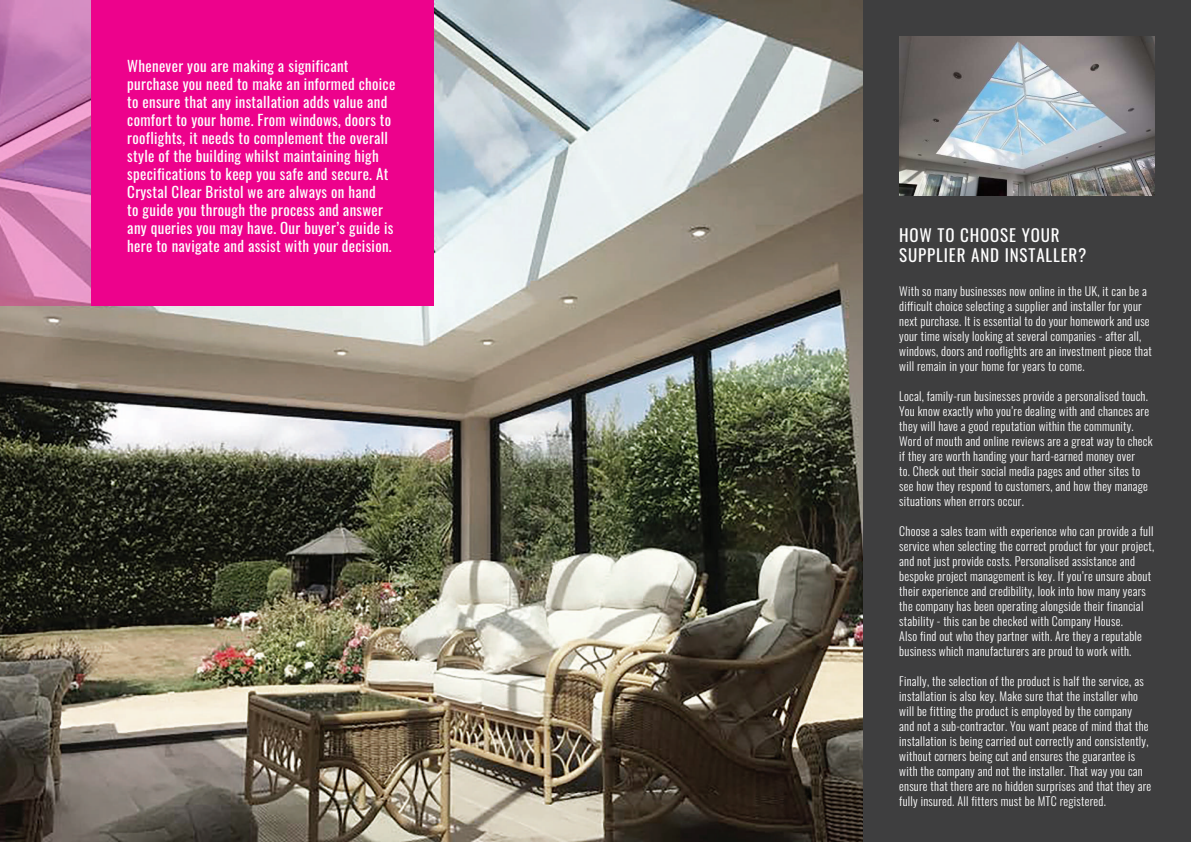
<style>
.page{position:relative;width:1191px;height:842px;background:#fff}
.page>*{position:absolute;margin:0;border:0;box-sizing:border-box;transform-origin:0 0}
.t1{font:17px/20.4px "Oswald";letter-spacing:.05em;color:#fff}
.t2{font:15px/18px "Oswald";letter-spacing:.02em;color:#fff}
.t3{font:300 12px/15px "Oswald";letter-spacing:.02em;color:#fff}
</style>
<div class="page">
<img style="left:0;top:0;width:863px;height:842px">
<div style="left:863px;top:0;width:328px;height:842px;background:#3e3e3f"></div>
<svg style="left:0;top:0;width:91px;height:306px;background:#c77eb2"></svg>
<div style="left:91px;top:0;width:343px;height:306px;background:#ed028c"></div>
<img style="left:899px;top:36px;width:256px;height:160px">
<p class="t2" style="left:127px;top:55px;width:270px">Whenever you are making a significant purchase you need to make an informed choice to ensure that any installation adds value and comfort to your home. From windows, doors to rooflights, it needs to complement the overall style of the building whilst maintaining high specifications to keep you safe and secure. At Crystal Clear Bristol we are always on hand<br>to guide you through the process and answer any queries you may have. Our buyer’s guide is here to navigate and assist with your decision.</p>
<h1 class="t1" style="left:899px;top:223px;width:189px">HOW TO CHOOSE YOUR<br>SUPPLIER AND INSTALLER?</h1>
<p class="t3" style="left:899px;top:282px;width:254px">With so many businesses now online in the UK, it can be a difficult choice selecting a supplier and installer for your next purchase. It is essential to do your homework and use your time wisely looking at several companies - after all, windows, doors and rooflights are an investment piece that will remain in your home for years to come.</p>
<p class="t3" style="left:899px;top:387px;width:255px">Local, family-run businesses provide a personalised touch.<br>You know exactly who you’re dealing with and chances are they will have a good reputation within the community.<br>Word of mouth and online reviews are a great way to check if they are worth handing your hard-earned money over<br>to. Check out their social media pages and other sites to see how they respond to customers, and how they manage situations when errors occur.</p>
<p class="t3" style="left:899px;top:522px;width:256px">Choose a sales team with experience who can provide a full service when selecting the correct product for your project, and not just provide costs. Personalised assistance and bespoke project management is key. If you’re unsure about their experience and credibility, look into how many years the company has been operating alongside their financial stability - this can be checked with Company House.<br>Also find out who they partner with. Are they a reputable business which manufacturers are proud to work with.</p>
<p class="t3" style="left:899px;top:672px;width:253px">Finally, the selection of the product is half the service, as installation is also key. Make sure that the installer who will be fitting the product is employed by the company<br>and not a sub-contractor. You want peace of mind that the installation is being carried out correctly and consistently, without corners being cut and ensures the guarantee is with the company and not the installer. That way you can ensure that there are no hidden surprises and that they are fully insured. All fitters must be MTC registered.</p>
</div>
